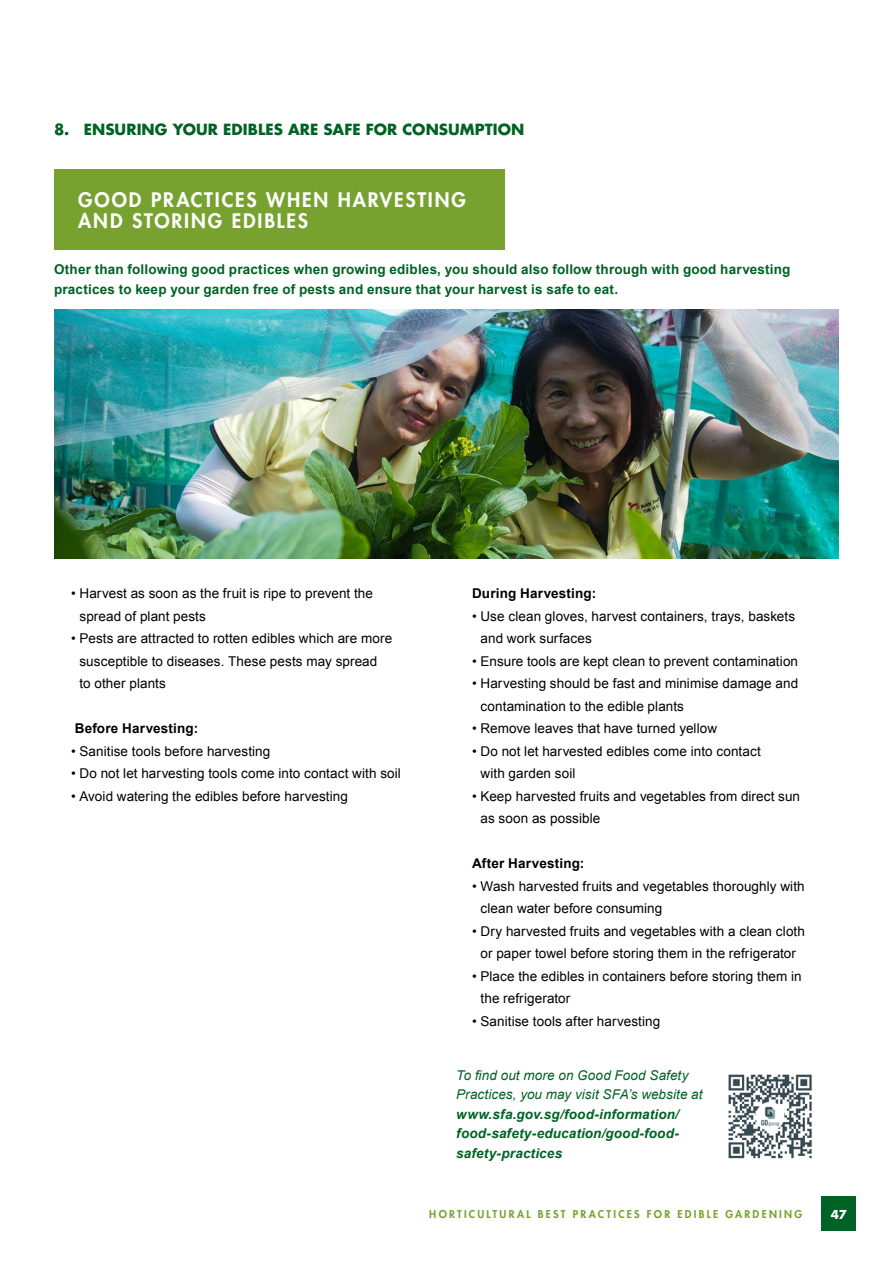
<style>
.page{position:relative;width:893px;height:1263px;background:#fff}
.page>*{position:absolute;margin:0;border:0;box-sizing:border-box;transform-origin:0 0}
.t1{font:800 19.5px/21px "Futura Std";letter-spacing:.095em;color:#fff}
.t2{font:700 15px "Futura Std";letter-spacing:.005em;color:#006225}
.t3{font:13.5px/22.5px "Arial";letter-spacing:.005em;color:#000}
.t4{font:700 13.5px/19.5px "Arial";letter-spacing:.01em;color:#006225}
.t5{font:italic 700 13.5px/19.5px "Arial";letter-spacing:.01em;color:#006225;text-align:justify}
.t6{font:italic 13.5px/19.5px "Arial";letter-spacing:.005em;color:#006225}
.t7{font:700 13.5px "Arial";letter-spacing:.015em;color:#000}
.t8{font:700 12px "Futura Std";color:#fff}
.t9{font:800 10.5px "Futura Std";letter-spacing:.21em;color:#78a22f}
</style>
<div class="page">
<div style="left:821px;top:1196px;width:35px;height:35px;background:#006225"></div>
<img style="left:728px;top:1074px;width:84px;height:85px">
<img style="left:54px;top:309px;width:785px;height:249px">
<div style="left:54px;top:169px;width:451px;height:80px;background:#78a22f"></div>
<p class="t2" style="left:54px;top:119px;width:472px">8. ENSURING YOUR EDIBLES ARE SAFE FOR CONSUMPTION</p>
<h1 class="t1" style="left:78px;top:189px;width:389px">GOOD PRACTICES WHEN HARVESTING<br>AND STORING EDIBLES</h1>
<p class="t4" style="left:54px;top:260px;width:738px">Other than following good practices when growing edibles, you should also follow through with good harvesting practices to keep your garden free of pests and ensure that your harvest is safe to eat.</p>
<p class="t3" style="left:80px;top:582px;width:295px;text-indent:-9px">• Harvest as soon as the fruit is ripe to prevent the spread of plant pests</p>
<p class="t3" style="left:80px;top:627px;width:314px;text-indent:-9px">• Pests are attracted to rotten edibles which are more susceptible to diseases. These pests may spread<br>to other plants</p>
<p class="t7" style="left:75px;top:720px;width:125px">Before Harvesting:</p>
<p class="t3" style="left:71px;top:740px;width:201px">• Sanitise tools before harvesting</p>
<p class="t3" style="left:71px;top:762px;width:331px">• Do not let harvesting tools come into contact with soil</p>
<p class="t3" style="left:71px;top:785px;width:278px">• Avoid watering the edibles before harvesting</p>
<p class="t7" style="left:472px;top:585px;width:126px">During Harvesting:</p>
<p class="t3" style="left:480px;top:605px;width:316px;text-indent:-9px">• Use clean gloves, harvest containers, trays, baskets and work surfaces</p>
<p class="t3" style="left:472px;top:650px;width:328px">• Ensure tools are kept clean to prevent contamination</p>
<p class="t3" style="left:480px;top:672px;width:319px;text-indent:-9px">• Harvesting should be fast and minimise damage and contamination to the edible plants</p>
<p class="t3" style="left:472px;top:717px;width:247px">• Remove leaves that have turned yellow</p>
<p class="t3" style="left:480px;top:740px;width:282px;text-indent:-9px">• Do not let harvested edibles come into contact with garden soil</p>
<p class="t3" style="left:480px;top:785px;width:321px;text-indent:-9px">• Keep harvested fruits and vegetables from direct sun as soon as possible</p>
<p class="t7" style="left:472px;top:855px;width:114px">After Harvesting:</p>
<p class="t3" style="left:480px;top:875px;width:326px;text-indent:-9px">• Wash harvested fruits and vegetables thoroughly with clean water before consuming</p>
<p class="t3" style="left:472px;top:920px;width:334px;text-align:center">• Dry harvested fruits and vegetables with a clean cloth or paper towel before storing them in the refrigerator</p>
<p class="t3" style="left:480px;top:965px;width:323px;text-indent:-9px">• Place the edibles in containers before storing them in the refrigerator</p>
<p class="t3" style="left:472px;top:1010px;width:190px">• Sanitise tools after harvesting</p>
<p class="t6" style="left:456px;top:1066px;width:248px">To find out more on Good Food Safety<br>Practices, you may visit SFA’s website at</p>
<p class="t5" style="left:456px;top:1105px;width:224px">www.sfa.gov.sg/food-information/ food-safety-education/good-food&shy;safety-practices</p>
<p class="t9" style="left:429px;top:1207px;width:374px">HORTICULTURAL BEST PRACTICES FOR EDIBLE GARDENING</p>
<p class="t8" style="left:831px;top:1206px;width:18px">47</p>
</div>
